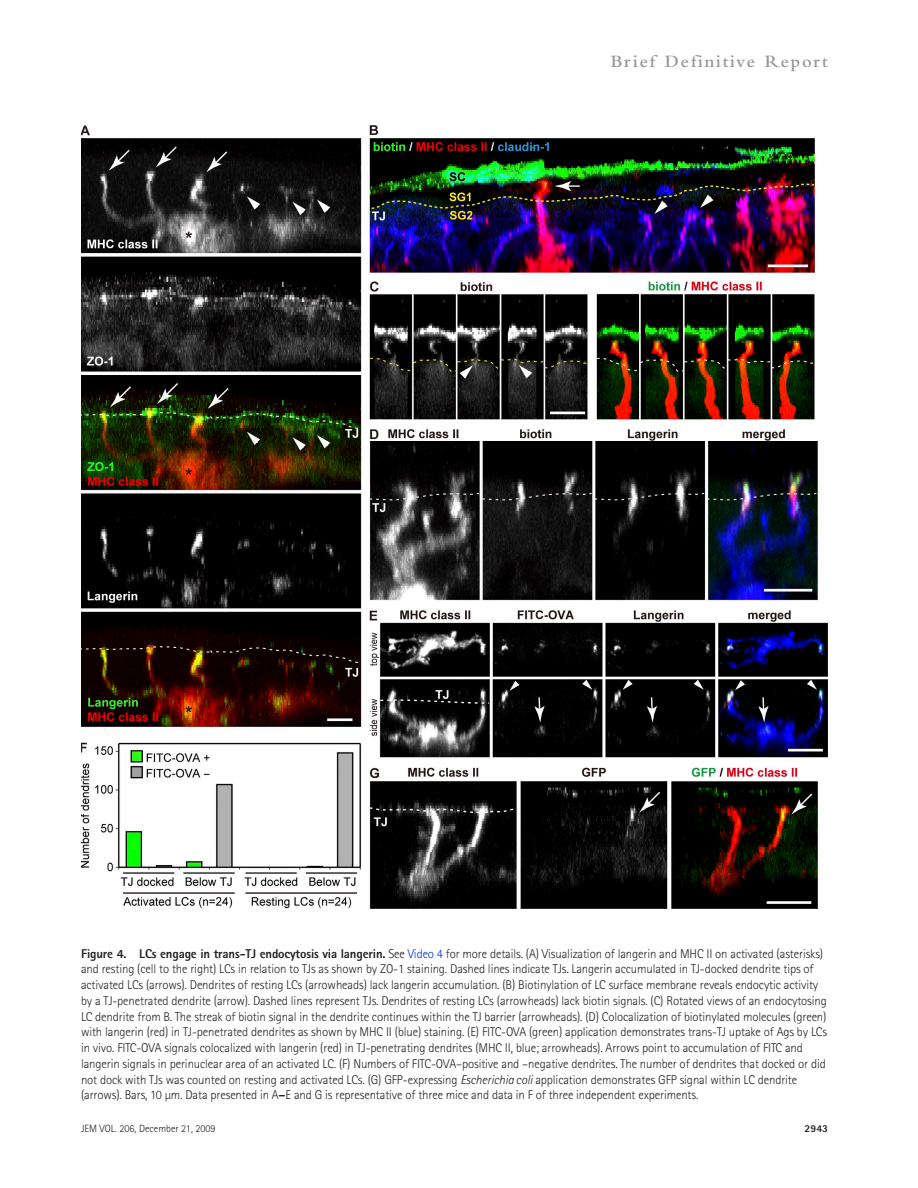
<style>
.page{position:relative;width:918px;height:1188px;background:#fff}
.page>*{position:absolute;margin:0;border:0;box-sizing:border-box;transform-origin:0 0}
.t1{font:600 18px "Bembo Std";letter-spacing:.1em;color:#949698}
.t2{font:300 12.75px/15.8px "Rotis Sans Serif Std";letter-spacing:-.01em;color:#231f20}
.t3{font:300 10.5px "Rotis Sans Serif Std";color:#231f20}
.t4{font:800 10.5px "Rotis Sans Serif Std";color:#231f20}
.s1{font-weight:800}
.s2{color:#0030d1}
.s3{font-style:italic}
</style>
<div class="page">
<img style="left:81px;top:126px;width:747px;height:783px">
<h1 class="t1" style="left:611px;top:51px;width:219px">Brief Definitive Report</h1>
<p class="t2" style="left:81px;top:945px;width:748px"><span class="s1">Figure 4. LCs engage in trans-TJ endocytosis via langerin.</span> See <span class="s2">Video 4</span> for more details. (A) Visualization of langerin and MHC II on activated (asterisks) and resting (cell to the right) LCs in relation to TJs as shown by ZO-1 staining. Dashed lines indicate TJs. Langerin accumulated in TJ-docked dendrite tips of activated LCs (arrows). Dendrites of resting LCs (arrowheads) lack langerin accumulation. (B) Biotinylation of LC surface membrane reveals endocytic activity by a TJ-penetrated dendrite (arrow). Dashed lines represent TJs. Dendrites of resting LCs (arrowheads) lack biotin signals. (C) Rotated views of an endocytosing LC dendrite from B. The streak of biotin signal in the dendrite continues within the TJ barrier (arrowheads). (D) Colocalization of biotinylated molecules (green) with langerin (red) in TJ-penetrated dendrites as shown by MHC II (blue) staining. (E) FITC-OVA (green) application demonstrates trans-TJ uptake of Ags by LCs in vivo. FITC-OVA signals colocalized with langerin (red) in TJ-penetrating dendrites (MHC II, blue; arrowheads). Arrows point to accumulation of FITC and langerin signals in perinuclear area of an activated LC. (F) Numbers of FITC-OVA–positive and –negative dendrites. The number of dendrites that docked or did not dock with TJs was counted on resting and activated LCs. (G) GFP-expressing <span class="s3">Escherichia coli</span> application demonstrates GFP signal within LC dendrite (arrows). Bars, 10 µm. Data presented in A<span class="s1">–</span>E and G is representative of three mice and data in F of three independent experiments.</p>
<p class="t3" style="left:81px;top:1123px;width:136px">JEM VOL. 206, December 21, 2009</p>
<p class="t4" style="left:805px;top:1122px;width:25px">2943</p>
</div>
